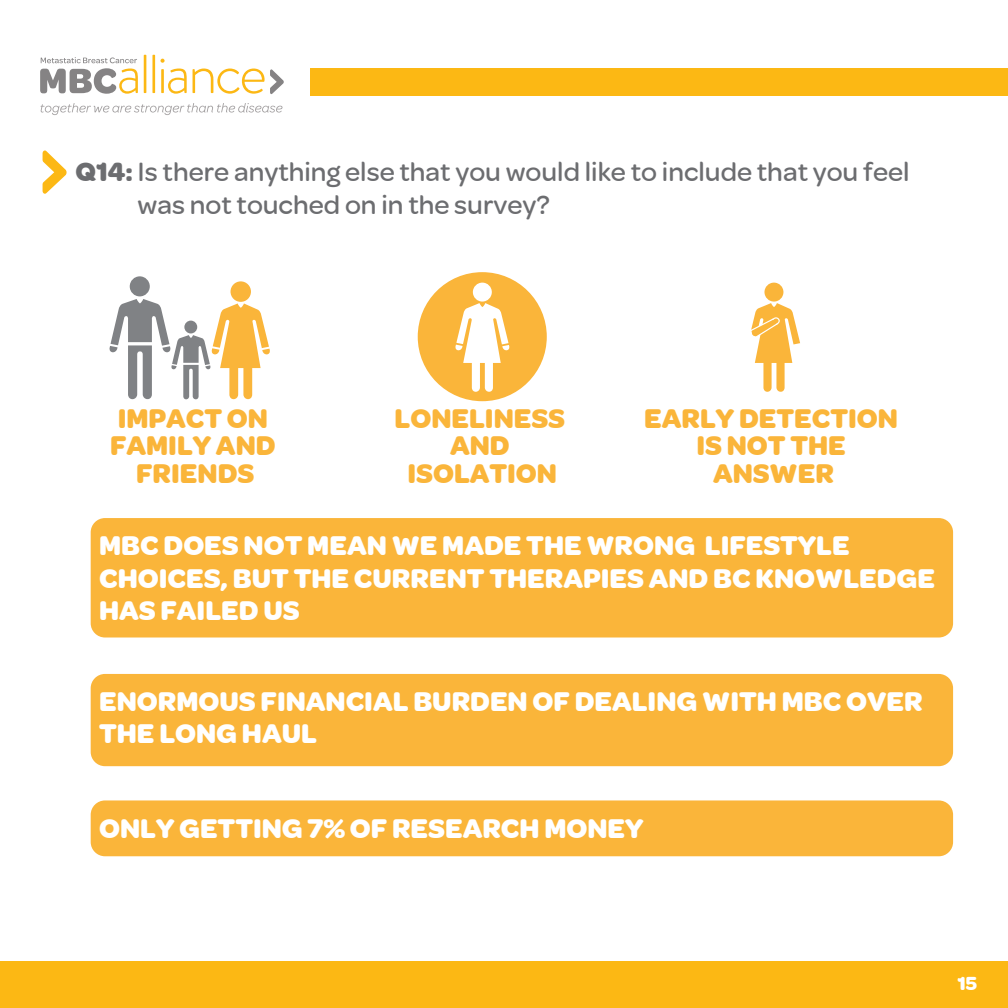
<style>
.page{position:relative;width:1008px;height:1008px;background:#fff}
.page>*{position:absolute;margin:0;border:0;box-sizing:border-box;transform-origin:0 0}
.t1{font:700 28.6px/32.2px "Omnes";color:#fff}
.t2{font:700 28.6px/27.4px "Omnes";color:#fab53a;text-align:center}
.t3{font:500 28px/33.6px "Omnes";color:#6c6d70}
.t4{font:700 20px "Omnes";color:#fff}
.s1{font-weight:700}
</style>
<div class="page">
<div style="left:310px;top:68px;width:698px;height:28px;background:#fcb814"></div>
<div style="left:0;top:962px;width:1008px;height:46px;background:#fcb814"></div>
<svg style="left:40px;top:103px;width:242px;height:12px"></svg>
<svg style="left:40px;top:57px;width:98px;height:37px"></svg>
<hr style="left:144px;top:55px;width:2px;height:38px;background:#fcb814">
<hr style="left:152px;top:55px;width:3px;height:38px;background:#fcb814">
<hr style="left:161px;top:69px;width:3px;height:24px;background:#fcb814">
<svg style="left:161px;top:59px;width:4px;height:4px"></svg>
<svg style="left:168px;top:69px;width:19px;height:25px"></svg>
<svg style="left:193px;top:69px;width:91px;height:25px"></svg>
<svg style="left:43px;top:151px;width:24px;height:43px"></svg>
<div style="left:91px;top:518px;width:862px;height:120px;background:#fab53a;border-radius:14px"></div>
<svg style="left:109px;top:276px;width:161px;height:124px"></svg>
<div style="left:418px;top:272px;width:129px;height:129px;background:#fab53a;border-radius:50%"></div>
<svg style="left:455px;top:283px;width:55px;height:109px"></svg>
<div style="left:764px;top:283px;width:19px;height:19px;background:#fab53a;border-radius:50%"></div>
<svg style="left:751px;top:303px;width:49px;height:89px"></svg>
<div style="left:91px;top:674px;width:862px;height:92px;background:#fab53a;border-radius:14px"></div>
<div style="left:91px;top:800px;width:862px;height:56px;background:#fab53a;border-radius:14px"></div>
<p class="t3" style="left:138px;top:155px;width:774px;text-indent:-62px"><span class="s1">Q14:</span> Is there anything else that you would like to include that you feel was not touched on in the survey?</p>
<p class="t2" style="left:395px;top:404px;width:172px">LONELINESS<br>AND<br>ISOLATION</p>
<p class="t2" style="left:110px;top:404px;width:167px">IMPACT ON<br>FAMILY AND<br>FRIENDS</p>
<p class="t2" style="left:644px;top:404px;width:255px">EARLY DETECTION<br>IS NOT THE<br>ANSWER</p>
<p class="t1" style="left:99px;top:530px;width:837px">MBC DOES NOT MEAN WE MADE THE WRONG LIFESTYLE<br>CHOICES, BUT THE CURRENT THERAPIES AND BC KNOWLEDGE<br>HAS FAILED US</p>
<p class="t1" style="left:99px;top:685px;width:825px">ENORMOUS FINANCIAL BURDEN OF DEALING WITH MBC OVER<br>THE LONG HAUL</p>
<p class="t1" style="left:99px;top:812px;width:546px">ONLY GETTING 7% OF RESEARCH MONEY</p>
<p class="t4" style="left:958px;top:972px;width:21px">15</p>
</div>
